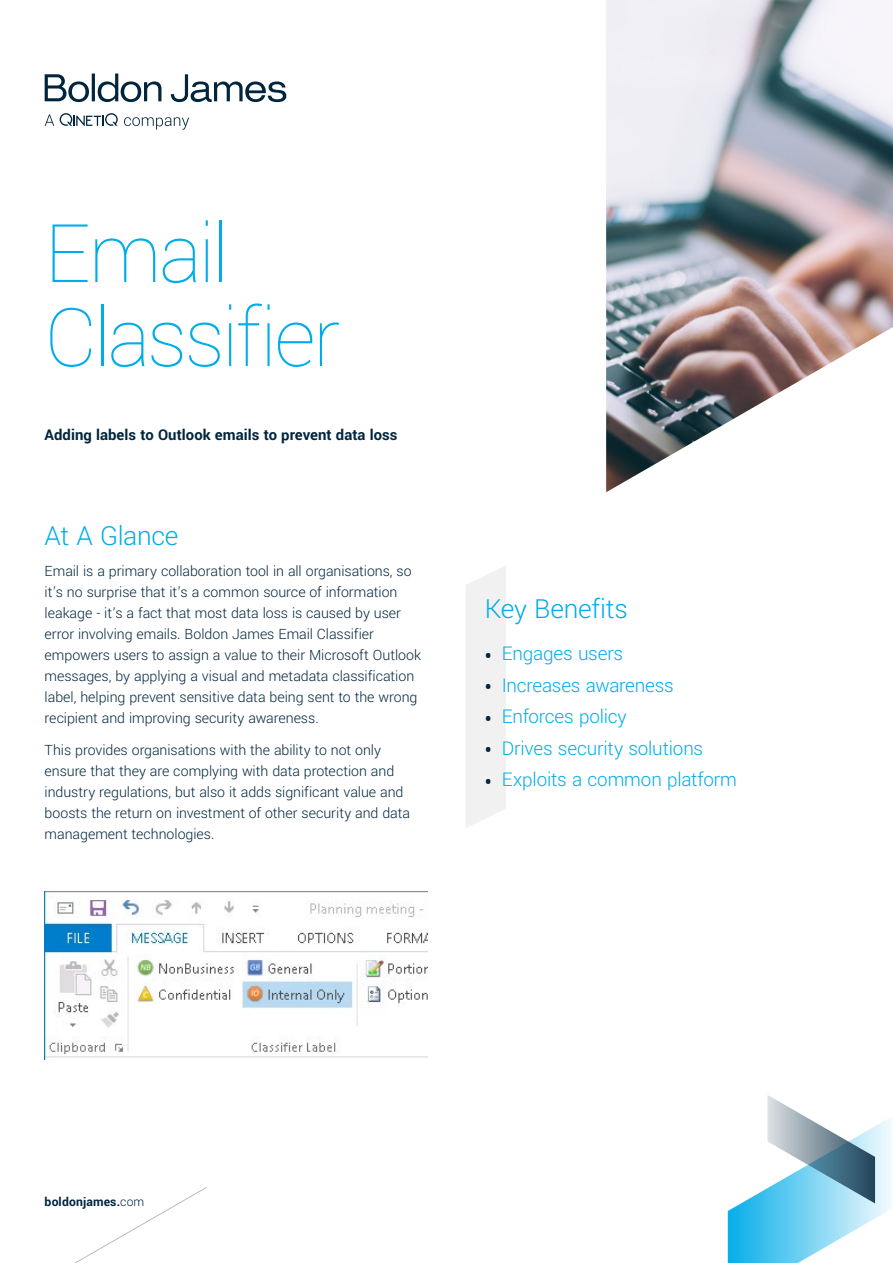
<style>
.page{position:relative;width:893px;height:1263px;background:#fff}
.page>*{position:absolute;margin:0;border:0;box-sizing:border-box;transform-origin:0 0}
.t1{font:100 90px/84px "Yantramanav";letter-spacing:-.03em;color:#00ace9}
.t2{font:300 29.25px "Yantramanav";letter-spacing:-.01em;color:#00ace9}
.t3{font:300 21px "Yantramanav";letter-spacing:-.01em;color:#00ace9}
.t4{font:700 16.5px "Yantramanav";letter-spacing:.005em;color:#00253d}
.t5{font:300 15.75px/21px "Yantramanav";letter-spacing:-.005em;color:#00253d}
.t6{font:700 13.5px "Yantramanav";letter-spacing:.01em;color:#00253d}
.s1{font-weight:700;color:#00253d}
.s2{font-weight:300}
</style>
<div class="page">
<svg style="left:74px;top:1187px;width:133px;height:76px"></svg>
<svg style="left:45px;top:114px;width:9px;height:12px"></svg>
<svg style="left:124px;top:117px;width:65px;height:13px"></svg>
<svg style="left:60px;top:113px;width:58px;height:13px"></svg>
<svg style="left:45px;top:74px;width:116px;height:28px"></svg>
<svg style="left:171px;top:74px;width:115px;height:28px"></svg>
<svg style="left:728px;top:1095px;width:164px;height:168px"></svg>
<div style="left:466px;top:566px;width:40px;height:261px;background:#f1f1f2"></div>
<img style="left:606px;top:0;width:287px;height:492px">
<img style="left:45px;top:891px;width:382px;height:168px">
<h1 class="t1" style="left:45px;top:212px;width:297px">Email<br>Classifier</h1>
<p class="t4" style="left:45px;top:424px;width:354px">Adding labels to Outlook emails to prevent data loss</p>
<h2 class="t2" style="left:45px;top:518px;width:135px">At A Glance</h2>
<p class="t5" style="left:45px;top:561px;width:378px">Email is a primary collaboration tool in all organisations, so it’s no surprise that it’s a common source of information leakage - it’s a fact that most data loss is caused by user error involving emails. Boldon James Email Classifier empowers users to assign a value to their Microsoft Outlook messages, by applying a visual and metadata classification label, helping prevent sensitive data being sent to the wrong recipient and improving security awareness.</p>
<p class="t5" style="left:45px;top:739px;width:367px">This provides organisations with the ability to not only ensure that they are complying with data protection and industry regulations, but also it adds significant value and boosts the return on investment of other security and data management technologies.</p>
<h2 class="t2" style="left:485px;top:591px;width:144px">Key Benefits</h2>
<h3 class="t3" style="left:485px;top:641px;width:140px"><span class="s1">•</span> Engages users</h3>
<h3 class="t3" style="left:485px;top:672px;width:191px"><span class="s1">•</span> Increases awareness</h3>
<h3 class="t3" style="left:485px;top:704px;width:144px"><span class="s1">•</span> Enforces policy</h3>
<h3 class="t3" style="left:485px;top:735px;width:220px"><span class="s1">•</span> Drives security solutions</h3>
<h3 class="t3" style="left:485px;top:767px;width:254px"><span class="s1">•</span> Exploits a common platform</h3>
<p class="t6" style="left:45px;top:1194px;width:101px">boldonjames.<span class="s2">com</span></p>
</div>
